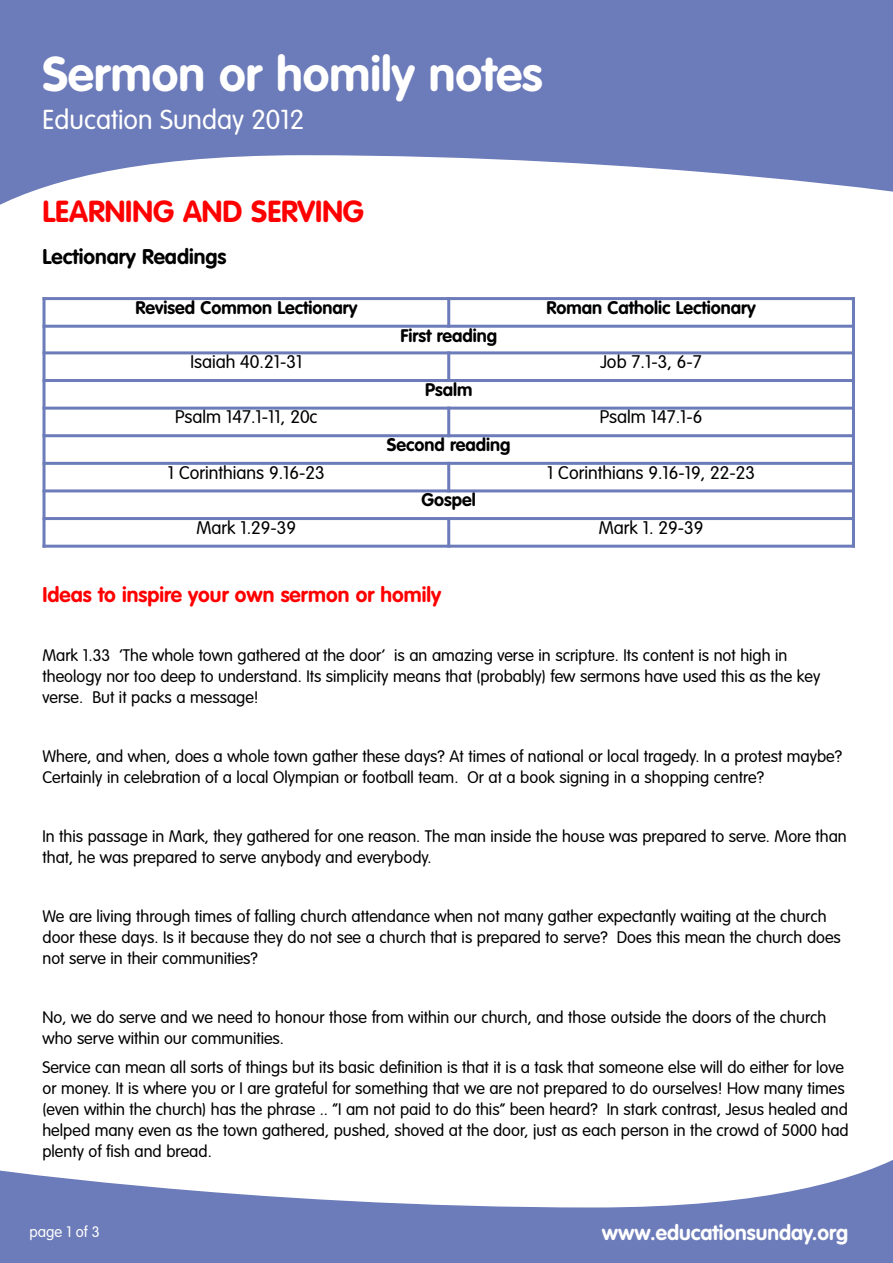
<style>
.page{position:relative;width:893px;height:1263px;background:#fff}
.page>*{position:absolute;margin:0;border:0;box-sizing:border-box;transform-origin:0 0}
.t1{font:700 48px "VAG Rounded Std";color:#fff}
.t2{font:700 30px "VAG Rounded Std";color:#f00}
.t3{font:300 27px "VAG Rounded Std";color:#fff}
.t4{font:700 21px "VAG Rounded Std";color:#f00}
.t5{font:700 21px "VAG Rounded Std";color:#fff}
.t6{font:700 21px "VAG Rounded Std";color:#000}
.t7{font:300 18px "VAG Rounded Std";color:#000}
.t8{font:700 18px "VAG Rounded Std";color:#000}
.t9{font:300 16.5px/21px "VAG Rounded Std";color:#000}
.t10{font:300 15px "VAG Rounded Std";color:#fff}
</style>
<div class="page">
<div style="left:0;top:1207px;width:893px;height:56px;background:#6c7bb9"></div>
<svg style="left:0;top:1160px;width:893px;height:47px"></svg>
<div style="left:0;top:0;width:893px;height:155px;background:#6c7bb9"></div>
<svg style="left:0;top:155px;width:893px;height:162px"></svg>
<div style="left:43px;top:297px;width:406px;height:29px;background:#fff"></div>
<div style="left:449px;top:297px;width:406px;height:29px;background:#fff"></div>
<hr style="left:43px;top:297px;width:3px;height:251px;background:#6c7bb9">
<hr style="left:447px;top:297px;width:3px;height:31px;background:#6c7bb9">
<hr style="left:447px;top:351px;width:3px;height:31px;background:#6c7bb9">
<hr style="left:447px;top:407px;width:3px;height:30px;background:#6c7bb9">
<hr style="left:447px;top:462px;width:3px;height:30px;background:#6c7bb9">
<hr style="left:447px;top:517px;width:3px;height:31px;background:#6c7bb9">
<hr style="left:852px;top:297px;width:3px;height:251px;background:#6c7bb9">
<hr style="left:43px;top:297px;width:812px;height:3px;background:#6c7bb9">
<hr style="left:43px;top:325px;width:812px;height:3px;background:#6c7bb9">
<hr style="left:43px;top:351px;width:812px;height:3px;background:#6c7bb9">
<hr style="left:43px;top:379px;width:812px;height:3px;background:#6c7bb9">
<hr style="left:43px;top:407px;width:812px;height:3px;background:#6c7bb9">
<hr style="left:43px;top:434px;width:812px;height:3px;background:#6c7bb9">
<hr style="left:43px;top:462px;width:812px;height:3px;background:#6c7bb9">
<hr style="left:43px;top:489px;width:812px;height:3px;background:#6c7bb9">
<hr style="left:43px;top:517px;width:812px;height:3px;background:#6c7bb9">
<hr style="left:43px;top:545px;width:812px;height:3px;background:#6c7bb9">
<h1 class="t1" style="left:43px;top:54px;width:502px">Sermon or homily notes</h1>
<h3 class="t3" style="left:43px;top:108px;width:263px">Education Sunday 2012</h3>
<h2 class="t2" style="left:43px;top:199px;width:323px">LEARNING AND SERVING</h2>
<p class="t6" style="left:43px;top:248px;width:185px">Lectionary Readings</p>
<p class="t8" style="left:135px;top:300px;width:223px">Revised Common Lectionary</p>
<p class="t8" style="left:546px;top:300px;width:211px">Roman Catholic Lectionary</p>
<p class="t8" style="left:400px;top:328px;width:98px">First reading</p>
<p class="t7" style="left:190px;top:354px;width:114px">Isaiah 40.21-31</p>
<p class="t7" style="left:600px;top:354px;width:103px">Job 7.1-3, 6-7</p>
<p class="t8" style="left:425px;top:382px;width:49px">Psalm</p>
<p class="t7" style="left:175px;top:410px;width:144px">Psalm 147.1-11, 20c</p>
<p class="t7" style="left:600px;top:410px;width:104px">Psalm 147.1-6</p>
<p class="t8" style="left:387px;top:437px;width:125px">Second reading</p>
<p class="t7" style="left:168px;top:465px;width:159px">1 Corinthians 9.16-23</p>
<p class="t7" style="left:547px;top:465px;width:210px">1 Corinthians 9.16-19, 22-23</p>
<p class="t8" style="left:422px;top:492px;width:56px">Gospel</p>
<p class="t7" style="left:197px;top:520px;width:101px">Mark 1.29-39</p>
<p class="t7" style="left:599px;top:520px;width:106px">Mark 1. 29-39</p>
<p class="t4" style="left:43px;top:585px;width:400px">Ideas to inspire your own sermon or homily</p>
<p class="t9" style="left:43px;top:645px;width:779px">Mark 1.33 ‘The whole town gathered at the door’ is an amazing verse in scripture. Its content is not high in theology nor too deep to understand. Its simplicity means that (probably) few sermons have used this as the key verse. But it packs a message!</p>
<p class="t9" style="left:43px;top:746px;width:801px">Where, and when, does a whole town gather these days? At times of national or local tragedy. In a protest maybe?<br>Certainly in celebration of a local Olympian or football team. Or at a book signing in a shopping centre?</p>
<p class="t9" style="left:43px;top:826px;width:806px">In this passage in Mark, they gathered for one reason. The man inside the house was prepared to serve. More than that, he was prepared to serve anybody and everybody.</p>
<p class="t9" style="left:42px;top:906px;width:800px">We are living through times of falling church attendance when not many gather expectantly waiting at the church door these days. Is it because they do not see a church that is prepared to serve? Does this mean the church does not serve in their communities?</p>
<p class="t9" style="left:42px;top:1007px;width:785px">No, we do serve and we need to honour those from within our church, and those outside the doors of the church who serve within our communities.</p>
<p class="t9" style="left:42px;top:1058px;width:808px">Service can mean all sorts of things but its basic definition is that it is a task that someone else will do either for love or money. It is where you or I are grateful for something that we are not prepared to do ourselves! How many times (even within the church) has the phrase .. “I am not paid to do this” been heard? In stark contrast, Jesus healed and helped many even as the town gathered, pushed, shoved at the door, just as each person in the crowd of 5000 had plenty of fish and bread.</p>
<p class="t10" style="left:30px;top:1225px;width:72px">page 1 of 3</p>
<p class="t5" style="left:602px;top:1223px;width:248px">www.educationsunday.org</p>
</div>
